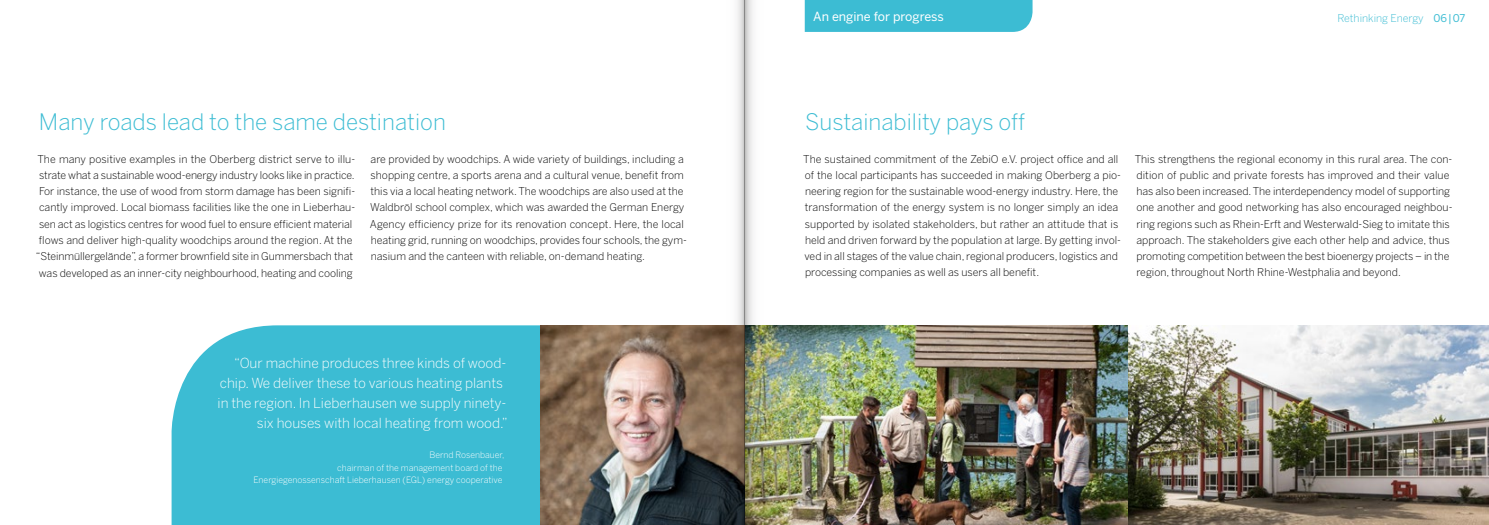
<style>
.page{position:relative;width:1489px;height:525px;background:#fff}
.page>*{position:absolute;margin:0;border:0;box-sizing:border-box;transform-origin:0 0}
.t1{font:300 22.5px "Benton Sans";color:#3cbcd3}
.t2{font:300 13.75px "Benton Sans";letter-spacing:-.005em;color:#fff}
.t3{font:12.5px "Benton Sans";color:#fff}
.t4{font:300 10.62px/16.2px "Benton Sans";color:#000}
.t5{font:300 10.62px "Benton Sans";color:#3cbcd3}
.t6{font:300 8.75px/12.5px "Benton Sans";color:#fff;text-align:right}
.s1{font-weight:400}
</style>
<div class="page">
<div style="left:804px;top:0;width:228px;height:32px;background:#3cbcd3"></div>
<div style="left:171px;top:325px;width:369px;height:199px;background:#3cbcd3"></div>
<img style="left:1127px;top:325px;width:361px;height:199px">
<img style="left:540px;top:325px;width:587px;height:199px">
<img style="left:744px;top:0;width:28px;height:524px">
<svg style="left:716px;top:0;width:28px;height:524px"></svg>
<p class="t3" style="left:813px;top:9px;width:132px">An engine for progress</p>
<h1 class="t1" style="left:39px;top:109px;width:408px">Many roads lead to the same destination</h1>
<h1 class="t1" style="left:805px;top:109px;width:221px">Sustainability pays off</h1>
<p class="t5" style="left:1337px;top:12px;width:129px">Rethinking Energy <span class="s1">06|07</span></p>
<p class="t4" style="left:36px;top:150px;width:321px;text-align:center">The many positive examples in the Oberberg district serve to illu&shy;strate what a sustainable wood-energy industry looks like in practice.<br>For instance, the use of wood from storm damage has been signifi&shy;cantly improved. Local biomass facilities like the one in Lieberhau&shy;sen act as logistics centres for wood fuel to ensure efficient material flows and deliver high-quality woodchips around the region. At the “Steinmüllergelände”, a former brownfield site in Gummersbach that was developed as an inner-city neighbourhood, heating and cooling</p>
<p class="t4" style="left:803px;top:150px;width:319px">The sustained commitment of the ZebiO e.V. project office and all of the local participants has succeeded in making Oberberg a pio&shy;neering region for the sustainable wood-energy industry. Here, the transformation of the energy system is no longer simply an idea supported by isolated stakeholders, but rather an attitude that is held and driven forward by the population at large. By getting invol&shy;ved in all stages of the value chain, regional producers, logistics and processing companies as well as users all benefit.</p>
<p class="t4" style="left:370px;top:150px;width:318px">are provided by woodchips. A wide variety of buildings, including a shopping centre, a sports arena and a cultural venue, benefit from this via a local heating network. The woodchips are also used at the Waldbröl school complex, which was awarded the German Energy Agency efficiency prize for its renovation concept. Here, the local heating grid, running on woodchips, provides four schools, the gym&shy;nasium and the canteen with reliable, on-demand heating.</p>
<p class="t4" style="left:1134px;top:150px;width:319px">This strengthens the regional economy in this rural area. The con&shy;dition of public and private forests has improved and their value has also been increased. The interdependency model of supporting one another and good networking has also encouraged neighbou&shy;ring regions such as Rhein-Erft and Westerwald-Sieg to imitate this approach. The stakeholders give each other help and advice, thus promoting competition between the best bioenergy projects – in the region, throughout North Rhine-Westphalia and beyond.</p>
<p class="t2" style="left:234px;top:354px;width:274px">“Our machine produces three kinds of wood-</p>
<p class="t2" style="left:220px;top:374px;width:284px">chip. We deliver these to various heating plants</p>
<p class="t2" style="left:217px;top:394px;width:290px">in the region. In Lieberhausen we supply ninety-</p>
<p class="t2" style="left:257px;top:414px;width:252px">six houses with local heating from wood.”</p>
<p class="t6" style="left:253px;top:448px;width:253px">Bernd Rosenbauer,<br>chairman of the management board of the<br>Energiegenossenschaft Lieberhausen (EGL) energy cooperative</p>
</div>
